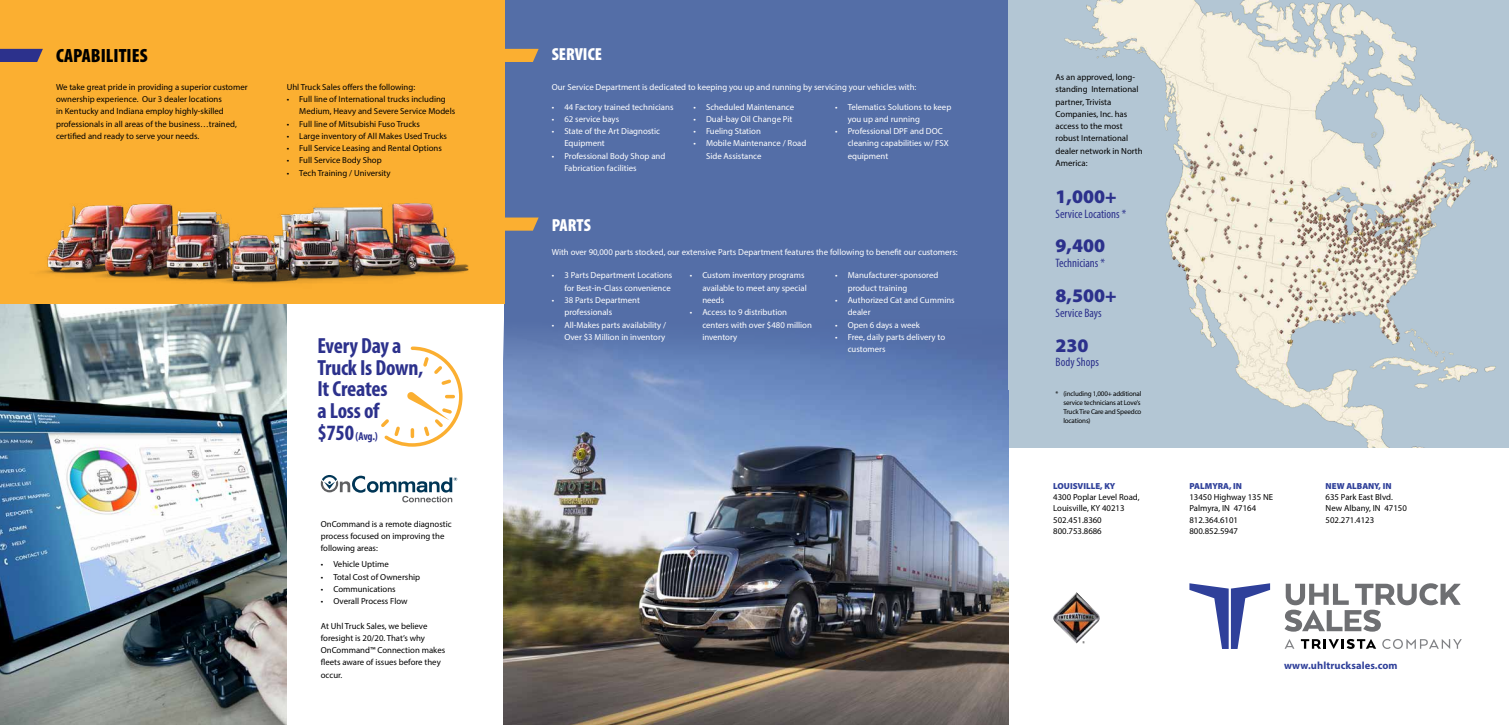
<style>
.page{position:relative;width:1509px;height:725px;background:#fff}
.page>*{position:absolute;margin:0;border:0;box-sizing:border-box;transform-origin:0 0}
.t1{font:700 condensed 21.96px/22px "Myriad Pro";letter-spacing:-.01em;color:#2c318c}
.t2{font:900 19.25px "Myriad Pro";color:#2c318c}
.t3{font:900 condensed 19.25px "Myriad Pro";color:#000}
.t4{font:900 condensed 17.5px "Myriad Pro";color:#fff}
.t5{font:condensed 12.25px "Myriad Pro";color:#2c318c}
.t6{font:700 condensed 11.38px "Myriad Pro";color:#2c318c}
.t7{font:700 10.5px "Myriad Pro";letter-spacing:.01em;color:#2f409a}
.t8{font:8.75px/12.2px "Myriad Pro";color:#000}
.t9{font:8.75px/12.2px "Myriad Pro";color:#fff}
.t10{font:900 8.75px "Myriad Pro";color:#2f409a}
.t11{font:7px/8.8px "Myriad Pro";letter-spacing:-.02em;color:#000}
.s1{font-size:21.96px}
</style>
<div class="page">
<div style="left:1008px;top:0;width:500px;height:447px;background:#b3c6d4"></div>
<img style="left:0;top:304px;width:287px;height:420px">
<div style="left:504px;top:0;width:504px;height:408px;background:#546ea7"></div>
<img style="left:504px;top:338px;width:504px;height:386px">
<div style="left:0;top:0;width:504px;height:304px;background:#fbaf31"></div>
<div style="left:1007px;top:143px;width:501px;height:246px;background:#b3c6d4"></div>
<img style="left:1064px;top:0;width:434px;height:447px">
<svg style="left:1285px;top:639px;width:9px;height:9px"></svg>
<svg style="left:1300px;top:639px;width:75px;height:10px"></svg>
<svg style="left:1382px;top:639px;width:79px;height:10px"></svg>
<svg style="left:1284px;top:583px;width:176px;height:48px"></svg>
<svg style="left:1189px;top:583px;width:80px;height:66px"></svg>
<svg style="left:321px;top:475px;width:136px;height:27px"></svg>
<img style="left:41px;top:203px;width:428px;height:81px">
<svg style="left:0;top:49px;width:43px;height:13px"></svg>
<svg style="left:504px;top:49px;width:34px;height:13px"></svg>
<svg style="left:504px;top:217px;width:34px;height:14px"></svg>
<img style="left:1053px;top:592px;width:46px;height:51px">
<svg style="left:381px;top:346px;width:82px;height:101px"></svg>
<h2 class="t3" style="left:56px;top:43px;width:93px">CAPABILITIES</h2>
<p class="t8" style="left:56px;top:81px;width:193px">We take great pride in providing a superior customer ownership experience. Our 3 dealer locations<br>in Kentucky and Indiana employ highly-skilled professionals in all areas of the business…trained, certified and ready to serve your needs.</p>
<p class="t8" style="left:287px;top:81px;width:130px">Uhl Truck Sales offers the following:</p>
<p class="t8" style="left:299px;top:93px;width:157px;text-indent:-13px">• Full line of International trucks including<br>Medium, Heavy and Severe Service Models</p>
<p class="t8" style="left:287px;top:117px;width:135px">• Full line of Mitsubishi Fuso Trucks</p>
<p class="t8" style="left:287px;top:130px;width:162px">• Large inventory of All Makes Used Trucks</p>
<p class="t8" style="left:287px;top:142px;width:157px">• Full Service Leasing and Rental Options</p>
<p class="t8" style="left:287px;top:154px;width:96px">• Full Service Body Shop</p>
<p class="t8" style="left:287px;top:166px;width:105px">• Tech Training / University</p>
<h1 class="t1" style="left:317px;top:334px;width:107px">Every Day a<br>Truck Is Down,<br>It Creates<br>a Loss of</h1>
<h3 class="t6" style="left:317px;top:429px;width:62px"><span class="s1">$750</span> (Avg.)</h3>
<p class="t8" style="left:321px;top:517px;width:132px">OnCommand is a remote diagnostic process focused on improving the following areas:</p>
<p class="t8" style="left:321px;top:558px;width:69px">• Vehicle Uptime</p>
<p class="t8" style="left:321px;top:570px;width:101px">• Total Cost of Ownership</p>
<p class="t8" style="left:321px;top:582px;width:76px">• Communications</p>
<p class="t8" style="left:321px;top:595px;width:88px">• Overall Process Flow</p>
<p class="t8" style="left:321px;top:619px;width:126px">At Uhl Truck Sales, we believe foresight is 20/20. That’s why<br>OnCommand™ Connection makes fleets aware of issues before they occur.</p>
<h3 class="t4" style="left:551px;top:43px;width:52px">SERVICE</h3>
<p class="t9" style="left:551px;top:81px;width:366px">Our Service Department is dedicated to keeping you up and running by servicing your vehicles with:</p>
<p class="t9" style="left:551px;top:100px;width:123px">• 44 Factory trained technicians</p>
<p class="t9" style="left:551px;top:113px;width:69px">• 62 service bays</p>
<p class="t9" style="left:564px;top:125px;width:97px;text-indent:-13px">• State of the Art Diagnostic<br>Equipment</p>
<p class="t9" style="left:564px;top:149px;width:103px;text-indent:-13px">• Professional Body Shop and<br>Fabrication facilities</p>
<p class="t9" style="left:693px;top:100px;width:102px">• Scheduled Maintenance</p>
<p class="t9" style="left:693px;top:113px;width:100px">• Dual-bay Oil Change Pit</p>
<p class="t9" style="left:693px;top:125px;width:69px">• Fueling Station</p>
<p class="t9" style="left:706px;top:137px;width:102px;text-indent:-13px">• Mobile Maintenance / Road<br>Side Assistance</p>
<p class="t9" style="left:847px;top:100px;width:105px;text-indent:-13px">• Telematics Solutions to keep you up and running</p>
<p class="t9" style="left:847px;top:125px;width:103px;text-indent:-13px">• Professional DPF and DOC cleaning capabilities w/ FSX equipment</p>
<h3 class="t4" style="left:551px;top:213px;width:41px">PARTS</h3>
<p class="t9" style="left:551px;top:246px;width:407px">With over 90,000 parts stocked, our extensive Parts Department features the following to benefit our customers:</p>
<p class="t9" style="left:551px;top:269px;width:122px;text-align:right">• 3 Parts Department Locations for Best-in-Class convenience</p>
<p class="t9" style="left:564px;top:294px;width:77px;text-indent:-13px">• 38 Parts Department professionals</p>
<p class="t9" style="left:551px;top:318px;width:116px;text-align:right">• All-Makes parts availability /<br>Over $3 Million in inventory</p>
<p class="t9" style="left:847px;top:269px;width:92px;text-indent:-13px">• Manufacturer-sponsored product training</p>
<p class="t9" style="left:847px;top:294px;width:108px;text-indent:-13px">• Authorized Cat and Cummins dealer</p>
<p class="t9" style="left:835px;top:318px;width:86px">• Open 6 days a week</p>
<p class="t9" style="left:847px;top:330px;width:99px;text-indent:-13px">• Free, daily parts delivery to customers</p>
<p class="t9" style="left:702px;top:269px;width:106px;text-indent:-13px">• Custom inventory programs available to meet any special needs</p>
<p class="t9" style="left:702px;top:306px;width:111px;text-indent:-13px">• Access to 9 distribution centers with over $480 million inventory</p>
<p class="t8" style="left:1055px;top:71px;width:89px">As an approved, long&shy;standing International partner, Trivista<br>Companies, Inc. has access to the most robust International dealer network in North<br>America:</p>
<h2 class="t2" style="left:1055px;top:183px;width:63px">1,000+</h2>
<h3 class="t5" style="left:1055px;top:206px;width:72px">Service Locations *</h3>
<h2 class="t2" style="left:1055px;top:233px;width:51px">9,400</h2>
<h3 class="t5" style="left:1055px;top:256px;width:51px">Technicians *</h3>
<h2 class="t2" style="left:1055px;top:283px;width:63px">8,500+</h2>
<h3 class="t5" style="left:1055px;top:305px;width:48px">Service Bays</h3>
<h2 class="t2" style="left:1055px;top:332px;width:35px">230</h2>
<h3 class="t5" style="left:1055px;top:355px;width:45px">Body Shops</h3>
<p class="t11" style="left:1063px;top:389px;width:79px;text-indent:-8px">* (including 1,000+ additional service technicians at Love’s<br>Truck Tire Care and Speedco locations)</p>
<p class="t10" style="left:1053px;top:480px;width:64px">LOUISVILLE, KY</p>
<p class="t8" style="left:1053px;top:491px;width:88px;line-height:11.4px">4300 Poplar Level Road,<br>Louisville, KY 40213<br>502.451.8360<br>800.753.8686</p>
<p class="t10" style="left:1189px;top:480px;width:54px">PALMYRA, IN</p>
<p class="t8" style="left:1189px;top:491px;width:85px;line-height:11.4px">13450 Highway 135 NE<br>Palmyra, IN 47164<br>812.364.6101<br>800.852.5947</p>
<p class="t10" style="left:1325px;top:480px;width:68px">NEW ALBANY, IN</p>
<p class="t8" style="left:1325px;top:491px;width:83px;line-height:11.4px">635 Park East Blvd.<br>New Albany, IN 47150<br>502.271.4123</p>
<p class="t7" style="left:1283px;top:658px;width:115px">www.uhltrucksales.com</p>
</div>
